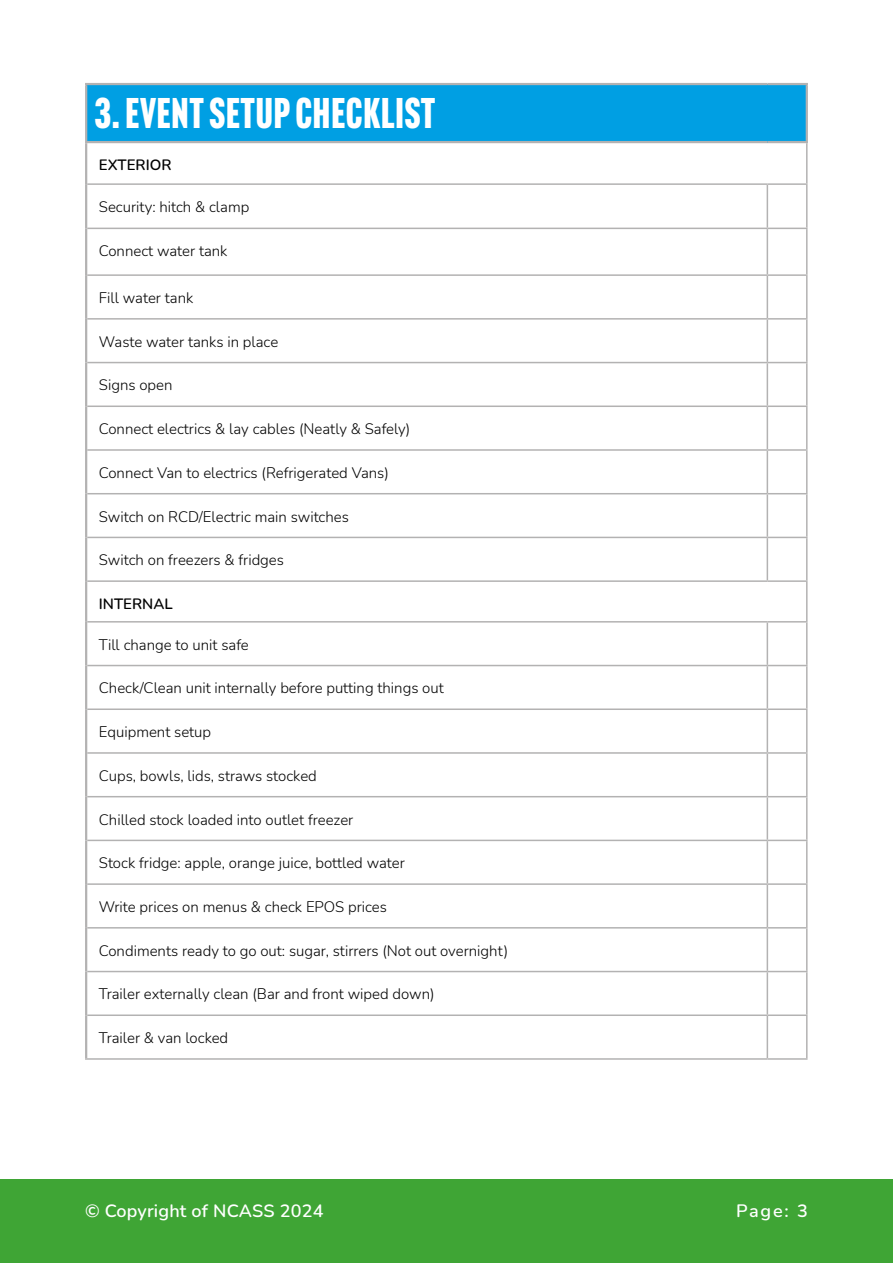
<style>
.page{position:relative;width:893px;height:1263px;background:#fff}
.page>*{position:absolute;margin:0;border:0;box-sizing:border-box;transform-origin:0 0}
.t1{font:42px "Headline Gothic ATF";letter-spacing:.02em;color:#fff}
.t2{font:600 18px "Nunito";letter-spacing:.01em;color:#fff}
.t3{font:300 15px "Nunito";color:#000}
.t4{font:600 15px "Nunito";color:#000}
</style>
<div class="page">
<div style="left:0;top:1179px;width:893px;height:84px;background:#3fa535"></div>
<div style="left:86px;top:84px;width:721px;height:58px;background:#009fe3"></div>
<hr style="left:85px;top:83px;width:682px;height:2px;background:#b3b2b2">
<hr style="left:85px;top:85px;width:2px;height:56px;background:#b3b2b2">
<hr style="left:767px;top:83px;width:41px;height:2px;background:#b3b2b2">
<hr style="left:806px;top:85px;width:2px;height:56px;background:#b3b2b2">
<hr style="left:85px;top:141px;width:682px;height:2px;background:#b3b2b2">
<hr style="left:767px;top:141px;width:41px;height:2px;background:#b3b2b2">
<hr style="left:85px;top:143px;width:2px;height:41px;background:#b3b2b2">
<hr style="left:85px;top:184px;width:2px;height:44px;background:#b3b2b2">
<hr style="left:85px;top:228px;width:2px;height:47px;background:#b3b2b2">
<hr style="left:85px;top:275px;width:2px;height:44px;background:#b3b2b2">
<hr style="left:85px;top:319px;width:2px;height:44px;background:#b3b2b2">
<hr style="left:85px;top:363px;width:2px;height:43px;background:#b3b2b2">
<hr style="left:85px;top:406px;width:2px;height:44px;background:#b3b2b2">
<hr style="left:85px;top:450px;width:2px;height:44px;background:#b3b2b2">
<hr style="left:85px;top:494px;width:2px;height:43px;background:#b3b2b2">
<hr style="left:85px;top:537px;width:2px;height:44px;background:#b3b2b2">
<hr style="left:85px;top:581px;width:2px;height:41px;background:#b3b2b2">
<hr style="left:85px;top:622px;width:2px;height:43px;background:#b3b2b2">
<hr style="left:85px;top:665px;width:2px;height:44px;background:#b3b2b2">
<hr style="left:85px;top:709px;width:2px;height:44px;background:#b3b2b2">
<hr style="left:85px;top:753px;width:2px;height:44px;background:#b3b2b2">
<hr style="left:85px;top:797px;width:2px;height:43px;background:#b3b2b2">
<hr style="left:85px;top:840px;width:2px;height:44px;background:#b3b2b2">
<hr style="left:85px;top:884px;width:2px;height:44px;background:#b3b2b2">
<hr style="left:85px;top:928px;width:2px;height:43px;background:#b3b2b2">
<hr style="left:85px;top:971px;width:2px;height:44px;background:#b3b2b2">
<hr style="left:85px;top:1015px;width:2px;height:43px;background:#b3b2b2">
<hr style="left:806px;top:143px;width:1px;height:40px;background:#b3b2b2">
<hr style="left:87px;top:183px;width:680px;height:2px;background:#b3b2b2">
<hr style="left:767px;top:183px;width:40px;height:2px;background:#b3b2b2">
<hr style="left:767px;top:185px;width:1px;height:43px;background:#b3b2b2">
<hr style="left:806px;top:185px;width:1px;height:43px;background:#b3b2b2">
<hr style="left:87px;top:228px;width:680px;height:1px;background:#b3b2b2">
<hr style="left:767px;top:228px;width:40px;height:1px;background:#b3b2b2">
<hr style="left:767px;top:229px;width:1px;height:45px;background:#b3b2b2">
<hr style="left:806px;top:229px;width:1px;height:45px;background:#b3b2b2">
<hr style="left:87px;top:274px;width:680px;height:2px;background:#b3b2b2">
<hr style="left:767px;top:274px;width:40px;height:2px;background:#b3b2b2">
<hr style="left:767px;top:276px;width:1px;height:42px;background:#b3b2b2">
<hr style="left:806px;top:276px;width:1px;height:42px;background:#b3b2b2">
<hr style="left:87px;top:318px;width:680px;height:2px;background:#b3b2b2">
<hr style="left:767px;top:318px;width:40px;height:2px;background:#b3b2b2">
<hr style="left:767px;top:320px;width:1px;height:42px;background:#b3b2b2">
<hr style="left:806px;top:320px;width:1px;height:42px;background:#b3b2b2">
<hr style="left:87px;top:362px;width:680px;height:1px;background:#b3b2b2">
<hr style="left:767px;top:362px;width:40px;height:1px;background:#b3b2b2">
<hr style="left:767px;top:363px;width:1px;height:42px;background:#b3b2b2">
<hr style="left:806px;top:363px;width:1px;height:42px;background:#b3b2b2">
<hr style="left:87px;top:405px;width:680px;height:2px;background:#b3b2b2">
<hr style="left:767px;top:405px;width:40px;height:2px;background:#b3b2b2">
<hr style="left:767px;top:407px;width:1px;height:42px;background:#b3b2b2">
<hr style="left:806px;top:407px;width:1px;height:42px;background:#b3b2b2">
<hr style="left:87px;top:449px;width:680px;height:2px;background:#b3b2b2">
<hr style="left:767px;top:449px;width:40px;height:2px;background:#b3b2b2">
<hr style="left:767px;top:451px;width:1px;height:42px;background:#b3b2b2">
<hr style="left:806px;top:451px;width:1px;height:42px;background:#b3b2b2">
<hr style="left:87px;top:493px;width:680px;height:1px;background:#b3b2b2">
<hr style="left:767px;top:493px;width:40px;height:1px;background:#b3b2b2">
<hr style="left:767px;top:494px;width:1px;height:43px;background:#b3b2b2">
<hr style="left:806px;top:494px;width:1px;height:43px;background:#b3b2b2">
<hr style="left:87px;top:537px;width:680px;height:1px;background:#b3b2b2">
<hr style="left:767px;top:537px;width:40px;height:1px;background:#b3b2b2">
<hr style="left:767px;top:538px;width:1px;height:42px;background:#b3b2b2">
<hr style="left:806px;top:538px;width:1px;height:42px;background:#b3b2b2">
<hr style="left:87px;top:580px;width:680px;height:2px;background:#b3b2b2">
<hr style="left:767px;top:580px;width:40px;height:2px;background:#b3b2b2">
<hr style="left:806px;top:582px;width:1px;height:39px;background:#b3b2b2">
<hr style="left:87px;top:621px;width:680px;height:1px;background:#b3b2b2">
<hr style="left:767px;top:621px;width:40px;height:1px;background:#b3b2b2">
<hr style="left:767px;top:622px;width:1px;height:43px;background:#b3b2b2">
<hr style="left:806px;top:622px;width:1px;height:43px;background:#b3b2b2">
<hr style="left:87px;top:665px;width:680px;height:1px;background:#b3b2b2">
<hr style="left:767px;top:665px;width:40px;height:1px;background:#b3b2b2">
<hr style="left:767px;top:666px;width:1px;height:42px;background:#b3b2b2">
<hr style="left:806px;top:666px;width:1px;height:42px;background:#b3b2b2">
<hr style="left:87px;top:708px;width:680px;height:2px;background:#b3b2b2">
<hr style="left:767px;top:708px;width:40px;height:2px;background:#b3b2b2">
<hr style="left:767px;top:710px;width:1px;height:42px;background:#b3b2b2">
<hr style="left:806px;top:710px;width:1px;height:42px;background:#b3b2b2">
<hr style="left:87px;top:752px;width:680px;height:2px;background:#b3b2b2">
<hr style="left:767px;top:752px;width:40px;height:2px;background:#b3b2b2">
<hr style="left:767px;top:754px;width:1px;height:42px;background:#b3b2b2">
<hr style="left:806px;top:754px;width:1px;height:42px;background:#b3b2b2">
<hr style="left:87px;top:796px;width:680px;height:1px;background:#b3b2b2">
<hr style="left:767px;top:796px;width:40px;height:1px;background:#b3b2b2">
<hr style="left:767px;top:797px;width:1px;height:43px;background:#b3b2b2">
<hr style="left:806px;top:797px;width:1px;height:43px;background:#b3b2b2">
<hr style="left:87px;top:840px;width:680px;height:1px;background:#b3b2b2">
<hr style="left:767px;top:840px;width:40px;height:1px;background:#b3b2b2">
<hr style="left:767px;top:841px;width:1px;height:42px;background:#b3b2b2">
<hr style="left:806px;top:841px;width:1px;height:42px;background:#b3b2b2">
<hr style="left:87px;top:883px;width:680px;height:2px;background:#b3b2b2">
<hr style="left:767px;top:883px;width:40px;height:2px;background:#b3b2b2">
<hr style="left:767px;top:885px;width:1px;height:42px;background:#b3b2b2">
<hr style="left:806px;top:885px;width:1px;height:42px;background:#b3b2b2">
<hr style="left:87px;top:927px;width:680px;height:1px;background:#b3b2b2">
<hr style="left:767px;top:927px;width:40px;height:1px;background:#b3b2b2">
<hr style="left:767px;top:928px;width:1px;height:43px;background:#b3b2b2">
<hr style="left:806px;top:928px;width:1px;height:43px;background:#b3b2b2">
<hr style="left:87px;top:971px;width:680px;height:1px;background:#b3b2b2">
<hr style="left:767px;top:971px;width:40px;height:1px;background:#b3b2b2">
<hr style="left:767px;top:972px;width:1px;height:42px;background:#b3b2b2">
<hr style="left:806px;top:972px;width:1px;height:42px;background:#b3b2b2">
<hr style="left:87px;top:1014px;width:680px;height:2px;background:#b3b2b2">
<hr style="left:767px;top:1014px;width:40px;height:2px;background:#b3b2b2">
<hr style="left:767px;top:1016px;width:1px;height:42px;background:#b3b2b2">
<hr style="left:806px;top:1016px;width:1px;height:42px;background:#b3b2b2">
<hr style="left:85px;top:1058px;width:682px;height:2px;background:#b3b2b2">
<hr style="left:767px;top:1058px;width:40px;height:2px;background:#b3b2b2">
<h1 class="t1" style="left:95px;top:89px;width:342px">3. EVENT SETUP CHECKLIST</h1>
<p class="t4" style="left:99px;top:155px;width:74px">EXTERIOR</p>
<p class="t3" style="left:99px;top:196px;width:152px">Security: hitch &amp; clamp</p>
<p class="t3" style="left:99px;top:241px;width:130px">Connect water tank</p>
<p class="t3" style="left:99px;top:287px;width:96px">Fill water tank</p>
<p class="t3" style="left:99px;top:331px;width:181px">Waste water tanks in place</p>
<p class="t3" style="left:99px;top:375px;width:75px">Signs open</p>
<p class="t3" style="left:99px;top:418px;width:313px">Connect electrics &amp; lay cables (Neatly &amp; Safely)</p>
<p class="t3" style="left:99px;top:462px;width:291px">Connect Van to electrics (Refrigerated Vans)</p>
<p class="t3" style="left:99px;top:506px;width:252px">Switch on RCD/Electric main switches</p>
<p class="t3" style="left:99px;top:550px;width:187px">Switch on freezers &amp; fridges</p>
<p class="t4" style="left:99px;top:593px;width:75px">INTERNAL</p>
<p class="t3" style="left:99px;top:634px;width:151px">Till change to unit safe</p>
<p class="t3" style="left:99px;top:678px;width:346px">Check/Clean unit internally before putting things out</p>
<p class="t3" style="left:99px;top:721px;width:114px">Equipment setup</p>
<p class="t3" style="left:99px;top:765px;width:219px">Cups, bowls, lids, straws stocked</p>
<p class="t3" style="left:99px;top:809px;width:256px">Chilled stock loaded into outlet freezer</p>
<p class="t3" style="left:99px;top:853px;width:307px">Stock fridge: apple, orange juice, bottled water</p>
<p class="t3" style="left:99px;top:896px;width:290px">Write prices on menus &amp; check EPOS prices</p>
<p class="t3" style="left:99px;top:940px;width:411px">Condiments ready to go out: sugar, stirrers (Not out overnight)</p>
<p class="t3" style="left:99px;top:984px;width:337px">Trailer externally clean (Bar and front wiped down)</p>
<p class="t3" style="left:99px;top:1027px;width:131px">Trailer &amp; van locked</p>
<p class="t2" style="left:85px;top:1198px;width:240px">© Copyright of NCASS 2024</p>
<p class="t2" style="left:736px;top:1198px;width:73px">Page: 3</p>
</div>
